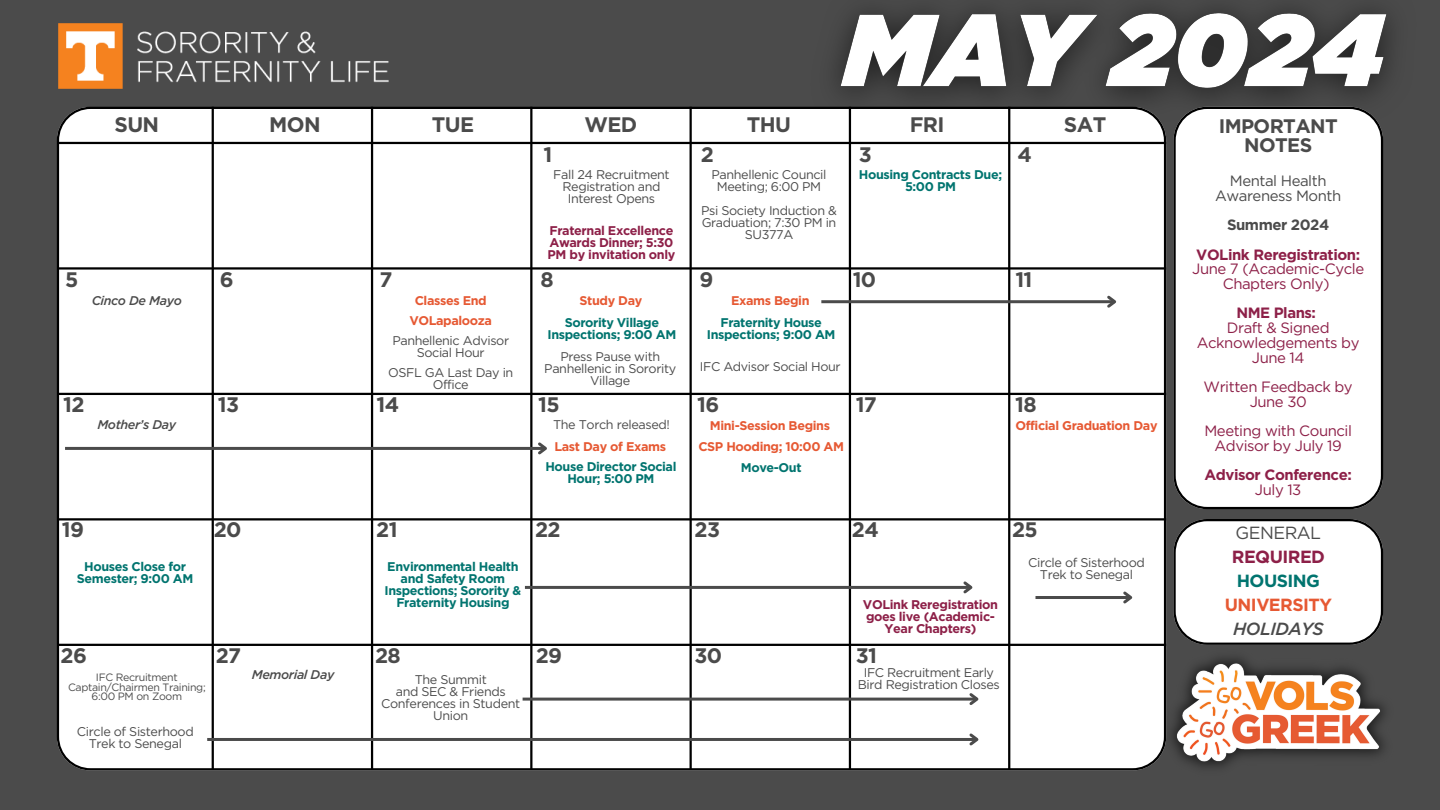
<style>
.page{position:relative;width:1440px;height:810px;background:#4b4b4b}
.page>*{position:absolute;margin:0;border:0;box-sizing:border-box;transform-origin:0 0}
.t1{font:700 21px "Gotham";letter-spacing:-.03em;color:#4b4b4b}
.t2{font:700 19.6px/18.9px "Gotham";letter-spacing:-.03em;color:#4b4b4b;text-align:center}
.t3{font:700 17.6px/24px "Gotham";letter-spacing:-.03em;color:#e65933;text-align:center}
.t4{font:14.9px/14.7px "Gotham";letter-spacing:-.03em;color:#8d2048;text-align:center}
.t5{font:700 14.9px "Gotham";letter-spacing:-.03em;color:#8d2048}
.t6{font:14.9px/14.7px "Gotham";letter-spacing:-.03em;color:#4b4b4b;text-align:center}
.t7{font:700 14.9px "Gotham";letter-spacing:-.03em;color:#4b4b4b}
.t8{font:12.6px/12px "Gotham";letter-spacing:-.03em;color:#4b4b4b;text-align:center}
.t9{font:700 12.6px/12px "Gotham";letter-spacing:-.03em;color:#00746f;text-align:center}
.t10{font:700 12.6px "Gotham";letter-spacing:-.03em;color:#e65933}
.t11{font:700 12.6px/12px "Gotham";letter-spacing:-.03em;color:#8d2048}
.t12{font:italic 500 12.6px "Gotham";letter-spacing:-.03em;color:#4b4b4b}
.t13{font:10.6px/9.8px "Gotham";letter-spacing:-.03em;color:#4b4b4b;text-align:center}
.s1{font-weight:400;color:#4b4b4b}
.s2{color:#8d2048}
.s3{color:#00746f}
.s4{font-weight:500;font-style:italic;color:#4b4b4b}
</style>
<div class="page">
<img style="left:797px;top:9px;width:594px;height:98px">
<div style="left:57px;top:107px;width:1109px;height:663px;background:#fff"></div>
<svg style="left:1173px;top:107px;width:210px;height:402px;background:#eaeaea"></svg>
<hr style="left:58px;top:142px;width:1108px;height:2px;background:#000">
<hr style="left:58px;top:267px;width:1108px;height:3px;background:#000">
<hr style="left:58px;top:393px;width:1108px;height:2px;background:#000">
<hr style="left:58px;top:518px;width:1108px;height:2px;background:#000">
<hr style="left:58px;top:644px;width:1108px;height:2px;background:#000">
<hr style="left:212px;top:107px;width:2px;height:663px;background:#000">
<hr style="left:371px;top:107px;width:2px;height:663px;background:#000">
<hr style="left:530px;top:107px;width:2px;height:663px;background:#000">
<hr style="left:690px;top:107px;width:2px;height:663px;background:#000">
<hr style="left:849px;top:107px;width:2px;height:663px;background:#000">
<hr style="left:1008px;top:107px;width:2px;height:663px;background:#000">
<img style="left:1141px;top:637px;width:244px;height:133px">
<svg style="left:1173px;top:519px;width:210px;height:126px;background:#ebebeb"></svg>
<hr style="left:1036px;top:596px;width:95px;height:3px;background:#4b4b4b">
<svg style="left:1121px;top:589px;width:15px;height:17px"></svg>
<hr style="left:207px;top:738px;width:770px;height:3px;background:#4b4b4b">
<svg style="left:967px;top:731px;width:15px;height:17px"></svg>
<hr style="left:523px;top:698px;width:454px;height:3px;background:#4b4b4b">
<svg style="left:967px;top:690px;width:15px;height:18px"></svg>
<img style="left:59px;top:24px;width:330px;height:64px">
<hr style="left:821px;top:300px;width:294px;height:3px;background:#4b4b4b">
<svg style="left:1104px;top:293px;width:16px;height:17px"></svg>
<hr style="left:65px;top:447px;width:480px;height:3px;background:#4b4b4b">
<svg style="left:535px;top:440px;width:15px;height:17px"></svg>
<hr style="left:525px;top:586px;width:446px;height:3px;background:#4b4b4b">
<svg style="left:961px;top:579px;width:15px;height:17px"></svg>
<h2 class="t1" style="left:269px;top:115px;width:53px">MON</h2>
<h2 class="t1" style="left:432px;top:115px;width:44px">TUE</h2>
<h2 class="t1" style="left:585px;top:115px;width:54px">WED</h2>
<h2 class="t1" style="left:747px;top:115px;width:46px">THU</h2>
<p class="t1" style="left:910px;top:115px;width:36px">FRI</p>
<p class="t1" style="left:1064px;top:115px;width:44px">SAT</p>
<p class="t1" style="left:544px;top:145px;width:10px">1</p>
<p class="t1" style="left:701px;top:145px;width:15px">2</p>
<h5 class="t1" style="left:859px;top:145px;width:15px">3</h5>
<h5 class="t1" style="left:1018px;top:145px;width:16px">4</h5>
<h2 class="t1" style="left:115px;top:115px;width:46px">SUN</h2>
<h2 class="t2" style="left:1219px;top:118px;width:121px">IMPORTANT<br>NOTES</h2>
<p class="t6" style="left:1215px;top:174px;width:128px">Mental Health<br>Awareness Month</p>
<p class="t7" style="left:1227px;top:218px;width:104px">Summer 2024</p>
<p class="t5" style="left:1196px;top:248px;width:165px">VOLink Reregistration:</p>
<p class="t4" style="left:1192px;top:263px;width:173px">June 7 (Academic-Cycle<br>Chapters Only)</p>
<p class="t5" style="left:1236px;top:307px;width:81px">NME Plans:</p>
<p class="t4" style="left:1197px;top:321px;width:164px">Draft &amp; Signed<br>Acknowledgements by<br>June 14</p>
<p class="t4" style="left:1204px;top:380px;width:151px">Written Feedback by<br>June 30</p>
<p class="t4" style="left:1204px;top:424px;width:149px">Meeting with Council<br>Advisor by July 19</p>
<p class="t5" style="left:1205px;top:468px;width:149px">Advisor Conference:</p>
<p class="t4" style="left:1255px;top:483px;width:48px">July 13</p>
<h5 class="t8" style="left:553px;top:170px;width:118px">Fall 24 Recruitment<br>Registration and<br>Interest Opens</h5>
<h5 class="t11" style="left:548px;top:225px;width:129px">Fraternal Excellence<br>Awards Dinner; 5:30<br>PM by invitation only</h5>
<h5 class="t8" style="left:712px;top:170px;width:117px">Panhellenic Council<br>Meeting; 6:00 PM</h5>
<h5 class="t8" style="left:701px;top:206px;width:137px">Psi Society Induction &amp;<br>Graduation; 7:30 PM in<br>SU377A</h5>
<p class="t9" style="left:859px;top:170px;width:145px">Housing Contracts Due;<br>5:00 PM</p>
<h5 class="t1" style="left:65px;top:270px;width:15px">5</h5>
<h5 class="t1" style="left:220px;top:270px;width:15px">6</h5>
<h5 class="t1" style="left:379px;top:270px;width:14px">7</h5>
<p class="t1" style="left:540px;top:270px;width:15px">8</p>
<p class="t1" style="left:700px;top:270px;width:15px">9</p>
<p class="t1" style="left:853px;top:270px;width:25px">10</p>
<p class="t1" style="left:1015px;top:270px;width:19px">11</p>
<h5 class="t12" style="left:92px;top:295px;width:92px">Cinco De Mayo</h5>
<h5 class="t10" style="left:415px;top:295px;width:74px">Classes End</h5>
<h5 class="t8" style="left:392px;top:335px;width:118px">Panhellenic Advisor<br>Social Hour</h5>
<p class="t10" style="left:580px;top:295px;width:64px">Study Day</p>
<p class="t9" style="left:548px;top:317px;width:130px">Sorority Village<br>Inspections; 9:00 AM</p>
<p class="t8" style="left:544px;top:351px;width:133px">Press Pause with<br>Panhellenic in Sorority<br>Village</p>
<p class="t10" style="left:731px;top:295px;width:80px">Exams Begin</p>
<p class="t9" style="left:707px;top:317px;width:130px">Fraternity House<br>Inspections; 9:00 AM</p>
<p class="t8" style="left:700px;top:361px;width:142px">IFC Advisor Social Hour</p>
<p class="t10" style="left:409px;top:315px;width:84px">VOLapalooza</p>
<h5 class="t8" style="left:388px;top:368px;width:127px">OSFL GA Last Day in<br>Office</h5>
<p class="t1" style="left:63px;top:395px;width:23px">12</p>
<p class="t1" style="left:218px;top:395px;width:23px">13</p>
<p class="t1" style="left:377px;top:395px;width:24px">14</p>
<h5 class="t1" style="left:538px;top:395px;width:23px">15</h5>
<h5 class="t1" style="left:697px;top:395px;width:24px">16</h5>
<h5 class="t1" style="left:856px;top:395px;width:23px">17</h5>
<h5 class="t1" style="left:1015px;top:395px;width:23px">18</h5>
<h5 class="t8" style="left:553px;top:419px;width:118px">The Torch released!</h5>
<p class="t12" style="left:97px;top:419px;width:80px">Mother’s Day</p>
<p class="t10" style="left:1015px;top:420px;width:144px">Official Graduation Day</p>
<h5 class="t10" style="left:710px;top:420px;width:122px">Mini-Session Begins</h5>
<h5 class="t10" style="left:698px;top:440px;width:147px">CSP Hooding; 10:00 AM</h5>
<h5 class="t10" style="left:554px;top:440px;width:113px">Last Day of Exams</h5>
<p class="t9" style="left:545px;top:461px;width:133px">House Director Social<br>Hour; 5:00 PM</p>
<p class="t9" style="left:741px;top:462px;width:62px">Move-Out</p>
<h5 class="t1" style="left:62px;top:520px;width:24px">19</h5>
<h5 class="t1" style="left:214px;top:520px;width:29px">20</h5>
<h5 class="t1" style="left:376px;top:520px;width:23px">21</h5>
<h5 class="t1" style="left:535px;top:520px;width:27px">22</h5>
<h5 class="t1" style="left:695px;top:520px;width:27px">23</h5>
<h5 class="t1" style="left:852px;top:520px;width:28px">24</h5>
<h5 class="t1" style="left:1012px;top:520px;width:27px">25</h5>
<h5 class="t9" style="left:77px;top:561px;width:118px">Houses Close for<br>Semester; 9:00 AM</h5>
<h5 class="t9" style="left:385px;top:561px;width:138px">Environmental Health and Safety Room<br>Inspections; Sorority &amp;<br>Fraternity Housing</h5>
<h5 class="t11" style="left:863px;top:599px;width:137px;text-align:center">VOLink Reregistration goes live (Academic-<br>Year Chapters)</h5>
<p class="t1" style="left:61px;top:646px;width:28px">26</p>
<p class="t1" style="left:216px;top:646px;width:27px">27</p>
<p class="t1" style="left:375px;top:646px;width:27px">28</p>
<p class="t1" style="left:536px;top:646px;width:28px">29</p>
<p class="t1" style="left:694px;top:646px;width:29px">30</p>
<p class="t1" style="left:856px;top:646px;width:23px">31</p>
<h3 class="t13" style="left:68px;top:673px;width:139px">IFC Recruitment<br>Captain/Chairmen Training;<br>6:00 PM on Zoom</h3>
<p class="t8" style="left:858px;top:667px;width:144px">IFC Recruitment Early<br>Bird Registration Closes</p>
<h5 class="t12" style="left:252px;top:669px;width:84px">Memorial Day</h5>
<p class="t8" style="left:381px;top:674px;width:141px">The Summit<br>and SEC &amp; Friends<br>Conferences in Student<br>Union</p>
<p class="t8" style="left:77px;top:727px;width:118px">Circle of Sisterhood<br>Trek to Senegal</p>
<h2 class="t8" style="left:1028px;top:557px;width:118px">Circle of Sisterhood<br>Trek to Senegal</h2>
<p class="t3" style="left:1225px;top:521px;width:109px"><span class="s1">GENERAL<br></span><span class="s2">REQUIRED<br></span><span class="s3">HOUSING<br></span>UNIVERSITY<br><span class="s4">HOLIDAYS</span></p>
</div>
